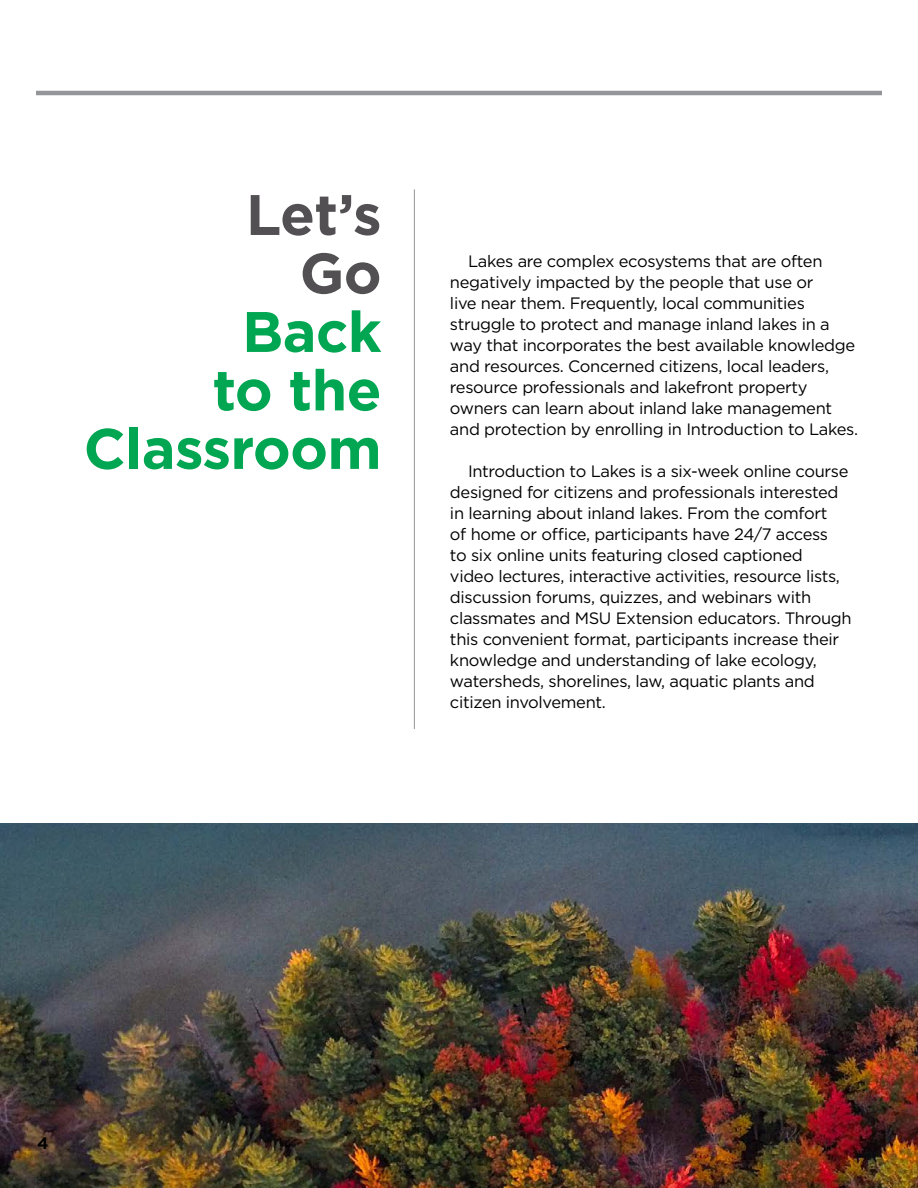
<style>
.page{position:relative;width:918px;height:1188px;background:#fff}
.page>*{position:absolute;margin:0;border:0;box-sizing:border-box;transform-origin:0 0}
.t1{font:700 57px/58.5px "Gotham";letter-spacing:-.01em;color:#00a651;text-align:right}
.t2{font:700 57px/58.5px "Gotham";color:#535054;text-align:right}
.t3{font:16.5px/21px "Gotham";letter-spacing:-.02em;color:#000}
.t4{font:700 16.5px "Gotham";color:#000}
</style>
<div class="page">
<hr style="left:36px;top:91px;width:846px;height:4px;background:#939598">
<hr style="left:414px;top:189px;width:1px;height:540px;background:#939598">
<img style="left:0;top:824px;width:918px;height:364px">
<h1 class="t2" style="left:246px;top:185px;width:137px">Let’s<br>Go</h1>
<h1 class="t1" style="left:84px;top:302px;width:299px">Back<br>to the<br>Classroom</h1>
<p class="t3" style="left:450px;top:250px;width:410px;text-indent:18px">Lakes are complex ecosystems that are often negatively impacted by the people that use or<br>live near them. Frequently, local communities struggle to protect and manage inland lakes in a way that incorporates the best available knowledge and resources. Concerned citizens, local leaders, resource professionals and lakefront property owners can learn about inland lake management and protection by enrolling in Introduction to Lakes.</p>
<p class="t3" style="left:450px;top:460px;width:403px;text-indent:18px">Introduction to Lakes is a six-week online course designed for citizens and professionals interested in learning about inland lakes. From the comfort<br>of home or office, participants have 24/7 access<br>to six online units featuring closed captioned<br>video lectures, interactive activities, resource lists, discussion forums, quizzes, and webinars with classmates and MSU Extension educators. Through this convenient format, participants increase their knowledge and understanding of lake ecology, watersheds, shorelines, law, aquatic plants and citizen involvement.</p>
<p class="t4" style="left:37px;top:1132px;width:13px">4</p>
</div>
